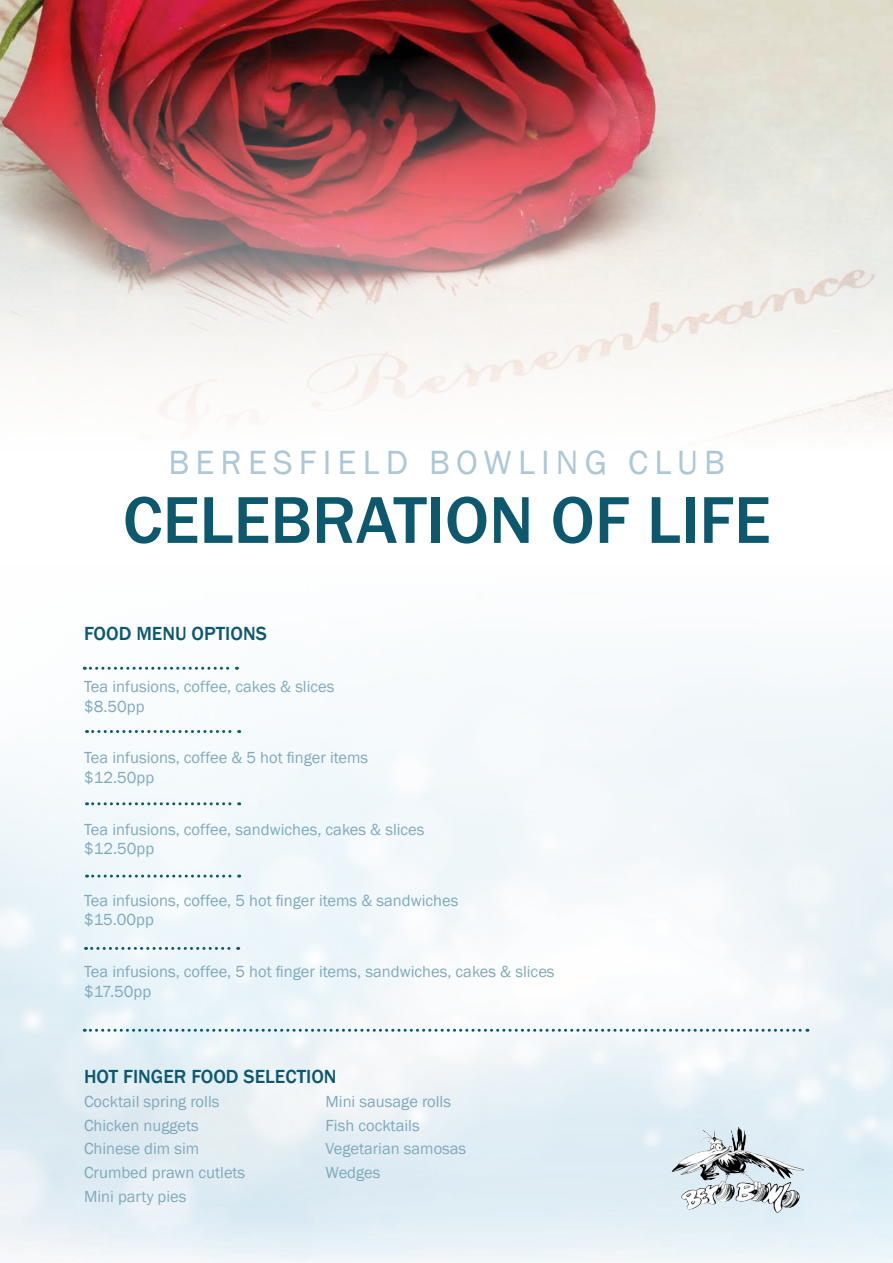
<style>
.page{position:relative;width:893px;height:1263px;background:#fff}
.page>*{position:absolute;margin:0;border:0;box-sizing:border-box;transform-origin:0 0}
.t1{font:500 68.55px "Franklin Gothic";color:#0e586e}
.t2{font:34.5px "Franklin Gothic";letter-spacing:.18em;color:#acc8d6}
.t3{font:500 19.5px "Franklin Gothic";color:#0e586e}
.t4{font:16.5px/19.5px "Franklin Gothic";color:#80a9bd}
</style>
<div class="page">
<img style="left:0;top:666px;width:893px;height:597px">
<svg style="left:86px;top:947px;width:153px;height:3px"></svg>
<svg style="left:84px;top:1029px;width:724px;height:3px"></svg>
<svg style="left:87px;top:875px;width:153px;height:3px"></svg>
<svg style="left:87px;top:802px;width:153px;height:3px"></svg>
<svg style="left:87px;top:730px;width:153px;height:3px"></svg>
<svg style="left:84px;top:667px;width:153px;height:3px"></svg>
<img style="left:672px;top:1128px;width:66px;height:53px">
<img style="left:0;top:0;width:893px;height:434px">
<h2 class="t2" style="left:168px;top:441px;width:558px">BERESFIELD BOWLING CLUB</h2>
<h1 class="t1" style="left:123px;top:478px;width:649px">CELEBRATION OF LIFE</h1>
<p class="t3" style="left:84px;top:622px;width:184px">FOOD MENU OPTIONS</p>
<p class="t4" style="left:84px;top:677px;width:252px">Tea infusions, coffee, cakes &amp; slices $8.50pp</p>
<p class="t4" style="left:84px;top:748px;width:286px">Tea infusions, coffee &amp; 5 hot finger items $12.50pp</p>
<p class="t4" style="left:84px;top:820px;width:342px">Tea infusions, coffee, sandwiches, cakes &amp; slices $12.50pp</p>
<p class="t4" style="left:84px;top:891px;width:376px">Tea infusions, coffee, 5 hot finger items &amp; sandwiches $15.00pp</p>
<p class="t4" style="left:84px;top:962px;width:472px">Tea infusions, coffee, 5 hot finger items, sandwiches, cakes &amp; slices $17.50pp</p>
<p class="t3" style="left:84px;top:1065px;width:254px">HOT FINGER FOOD SELECTION</p>
<p class="t4" style="left:84px;top:1092px;width:137px">Cocktail spring rolls</p>
<p class="t4" style="left:326px;top:1092px;width:127px">Mini sausage rolls</p>
<p class="t4" style="left:84px;top:1116px;width:116px">Chicken nuggets</p>
<p class="t4" style="left:326px;top:1116px;width:96px">Fish cocktails</p>
<p class="t4" style="left:84px;top:1139px;width:117px">Chinese dim sim</p>
<p class="t4" style="left:326px;top:1139px;width:142px">Vegetarian samosas</p>
<p class="t4" style="left:84px;top:1163px;width:163px">Crumbed prawn cutlets</p>
<p class="t4" style="left:326px;top:1163px;width:56px">Wedges</p>
<p class="t4" style="left:84px;top:1187px;width:104px">Mini party pies</p>
</div>
